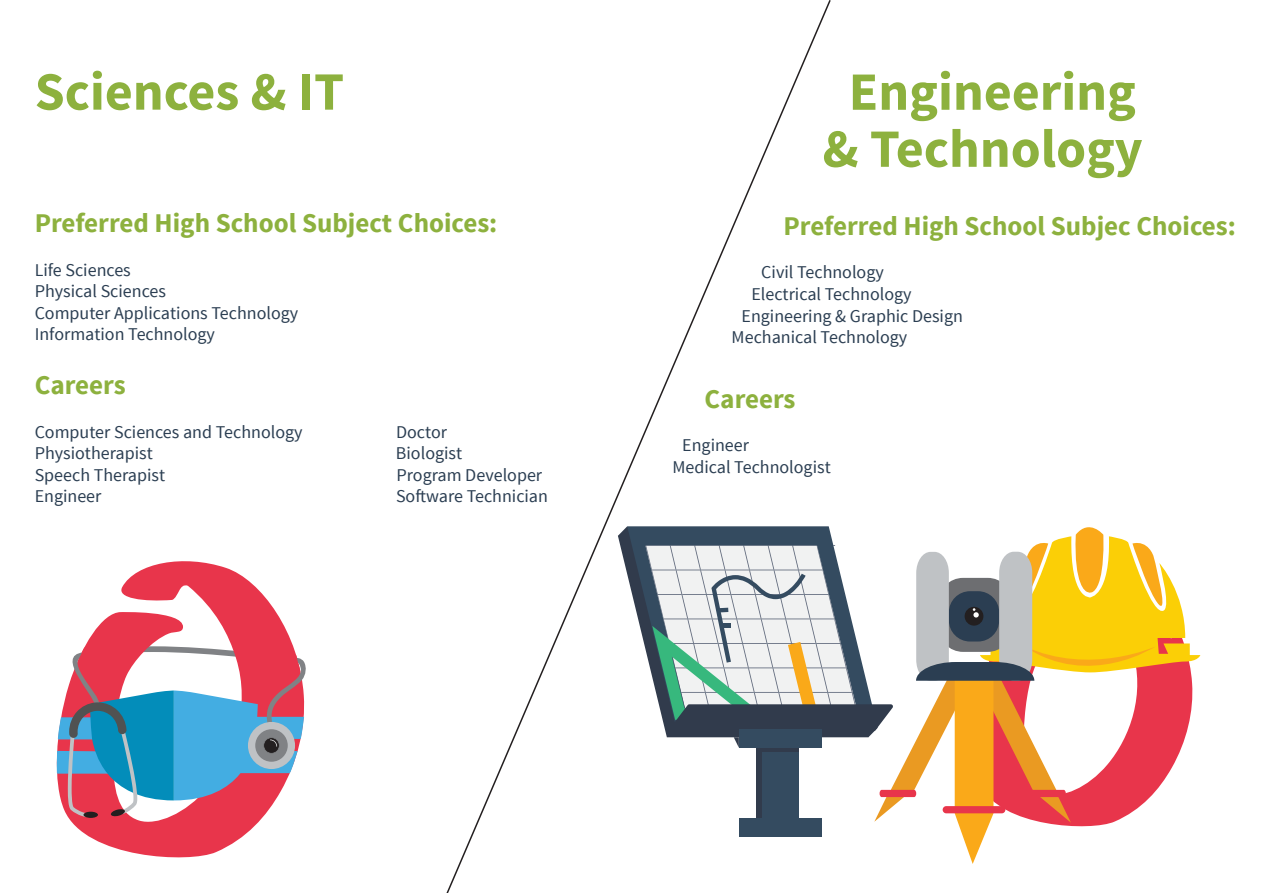
<style>
.page{position:relative;width:1263px;height:893px;background:#fff}
.page>*{position:absolute;margin:0;border:0;box-sizing:border-box;transform-origin:0 0}
.t1{font:700 54px/57px "Source Sans Pro";color:#8db13e;text-align:center}
.t2{font:700 27px "Source Sans Pro";color:#8db13e}
.t3{font:18px/21.6px "Source Sans Pro";color:#2b3e52}
</style>
<div class="page">
<svg style="left:68px;top:561px;width:225px;height:297px;fill:#e8354b"></svg>
<svg style="left:56px;top:646px;width:250px;height:171px"></svg>
<svg style="left:446px;top:0;width:385px;height:893px"></svg>
<svg style="left:618px;top:517px;width:582px;height:347px"></svg>
<h1 class="t1" style="left:35px;top:67px;width:311px">Sciences &amp; IT</h1>
<h2 class="t2" style="left:35px;top:213px;width:464px">Preferred High School Subject Choices:</h2>
<p class="t3" style="left:35px;top:260px;width:265px">Life Sciences<br>Physical Sciences<br>Computer Applications Technology<br>Information Technology</p>
<h2 class="t2" style="left:35px;top:375px;width:93px">Careers</h2>
<p class="t3" style="left:35px;top:422px;width:269px">Computer Sciences and Technology</p>
<p class="t3" style="left:396px;top:422px;width:52px">Doctor</p>
<p class="t3" style="left:35px;top:444px;width:120px">Physiotherapist</p>
<p class="t3" style="left:396px;top:444px;width:68px">Biologist</p>
<p class="t3" style="left:35px;top:465px;width:132px">Speech Therapist</p>
<p class="t3" style="left:396px;top:465px;width:147px">Program Developer</p>
<p class="t3" style="left:35px;top:486px;width:68px">Engineer</p>
<p class="t3" style="left:396px;top:486px;width:154px">Sotware Technician</p>
<h1 class="t1" style="left:823px;top:67px;width:322px">Engineering &amp; Technology</h1>
<h2 class="t2" style="left:783px;top:215px;width:454px">Preferred High School Subjec Choices:</h2>
<p class="t3" style="left:761px;top:263px;width:124px">Civil Technology</p>
<p class="t3" style="left:751px;top:285px;width:162px">Electrical Technology</p>
<p class="t3" style="left:741px;top:306px;width:223px">Engineering &amp; Graphic Design</p>
<p class="t3" style="left:732px;top:328px;width:177px">Mechanical Technology</p>
<h2 class="t2" style="left:704px;top:388px;width:93px">Careers</h2>
<p class="t3" style="left:672px;top:436px;width:160px;text-indent:10px">Engineer<br>Medical Technologist</p>
</div>
